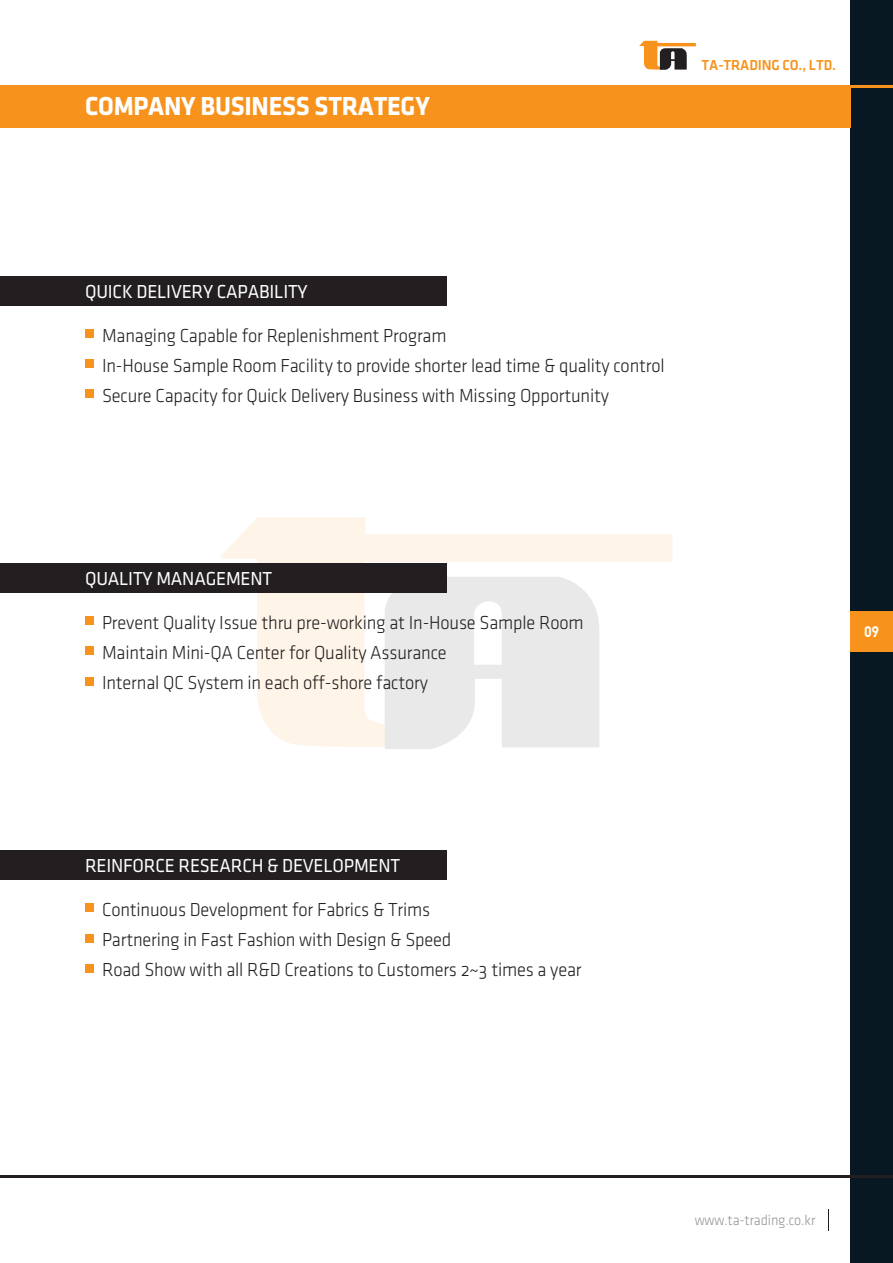
<style>
.page{position:relative;width:893px;height:1263px;background:#fff}
.page>*{position:absolute;margin:0;border:0;box-sizing:border-box;transform-origin:0 0}
.t1{font:700 27px "Klavika";letter-spacing:-.01em;color:#fff;scale:.95 1}
.t2{font:19.5px/30px "Klavika Light OSF";letter-spacing:-.01em;color:#231f20;scale:.95 1}
.t3{font:19.5px "Klavika Regular OSF";letter-spacing:-.01em;color:#fff;scale:.95 1}
.t4{font:15px "Klavika Light OSF";letter-spacing:-.01em;color:#939598;scale:.95 1}
.t5{font:15px "Klavika Med Caps SC";letter-spacing:-.01em;color:#f7931d;scale:.95 1}
.t6{font:700 15px "DINCE";color:#fff;scale:.95 1}
</style>
<div class="page">
<div style="left:850px;top:610px;width:43px;height:43px;background:#f7931d"></div>
<div style="left:850px;top:0;width:43px;height:610px;background:#071822"></div>
<div style="left:850px;top:653px;width:43px;height:610px;background:#071822"></div>
<hr style="left:0;top:85px;width:893px;height:2px;background:#f7931d">
<hr style="left:0;top:1176px;width:893px;height:2px;background:#231f20">
<svg style="left:828px;top:1210px;width:1px;height:21px"></svg>
<svg style="left:639px;top:41px;width:57px;height:29px"></svg>
<svg style="left:221px;top:517px;width:451px;height:230px"></svg>
<svg style="left:385px;top:577px;width:214px;height:172px;background:#ebebeb"></svg>
<div style="left:85px;top:330px;width:9px;height:8px;background:#f7931d"></div>
<div style="left:85px;top:617px;width:9px;height:8px;background:#f7931d"></div>
<div style="left:85px;top:904px;width:9px;height:8px;background:#f7931d"></div>
<div style="left:85px;top:360px;width:9px;height:8px;background:#f7931d"></div>
<div style="left:85px;top:647px;width:9px;height:8px;background:#f7931d"></div>
<div style="left:85px;top:934px;width:9px;height:8px;background:#f7931d"></div>
<div style="left:85px;top:390px;width:9px;height:8px;background:#f7931d"></div>
<div style="left:85px;top:677px;width:9px;height:8px;background:#f7931d"></div>
<div style="left:85px;top:964px;width:9px;height:8px;background:#f7931d"></div>
<div style="left:0;top:85px;width:850px;height:43px;background:#f7931d"></div>
<div style="left:0;top:850px;width:446px;height:30px;background:#231f20"></div>
<div style="left:0;top:563px;width:446px;height:30px;background:#231f20"></div>
<div style="left:0;top:276px;width:446px;height:30px;background:#231f20"></div>
<h1 class="t1" style="left:85px;top:92px;width:364px">COMPANY BUSINESS STRATEGY</h1>
<p class="t5" style="left:702px;top:57px;width:143px">TA-TRADING CO., LTD.</p>
<p class="t3" style="left:85px;top:281px;width:236px">QUICK DELIVERY CAPABILITY</p>
<p class="t2" style="left:102px;top:320px;width:594px">Managing Capable for Replenishment Program<br>In-House Sample Room Facility to provide shorter lead time &amp; quality control<br>Secure Capacity for Quick Delivery Business with Missing Opportunity</p>
<p class="t3" style="left:85px;top:568px;width:198px">QUALITY MANAGEMENT</p>
<p class="t2" style="left:102px;top:607px;width:508px">Prevent Quality Issue thru pre-working at In-House Sample Room<br>Maintain Mini-QA Center for Quality Assurance<br>Internal QC System in each off-shore factory</p>
<p class="t3" style="left:85px;top:855px;width:333px">REINFORCE RESEARCH &amp; DEVELOPMENT</p>
<p class="t2" style="left:102px;top:894px;width:506px">Continuous Development for Fabrics &amp; Trims<br>Partnering in Fast Fashion with Design &amp; Speed<br>Road Show with all R&amp;D Creations to Customers 2~3 times a year</p>
<p class="t6" style="left:864px;top:621px;width:18px">09</p>
<p class="t4" style="left:695px;top:1213px;width:129px">www.ta-trading.co.kr</p>
</div>
